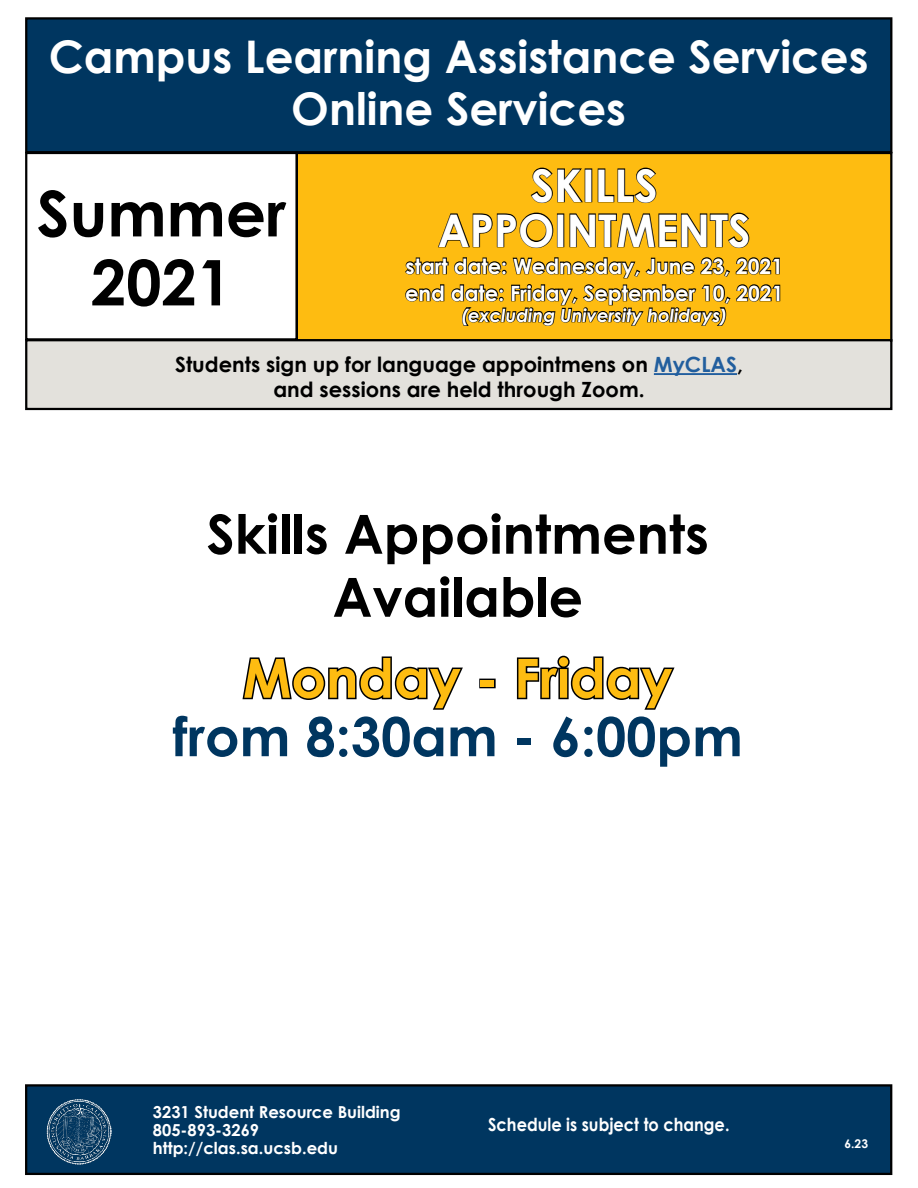
<style>
.page{position:relative;width:918px;height:1188px;background:#fff}
.page>*{position:absolute;margin:0;border:0;box-sizing:border-box;transform-origin:0 0}
.t1{font:700 63px/69px "Century Gothic";color:#000;text-align:center}
.t2{font:700 54px/63px "Century Gothic";color:#000;text-align:center}
.t3{font:700 54px "Century Gothic";color:#003660}
.t4{font:700 54px "Century Gothic";color:#febc11}
.t5{font:700 45px/45px "Century Gothic";color:#fff;text-align:center}
.t6{font:700 21px/25.2px "Century Gothic";color:#000;text-align:center}
.t7{font:700 21px/27px "Century Gothic";color:#fff}
.t8{font:italic 700 18px "Century Gothic";color:#fff}
.t9{font:700 18px "Century Gothic";color:#fff;scale:.9 1}
.t10{font:700 16.5px/18px "Century Gothic";color:#fff}
.t11{font:700 12px "Century Gothic";color:#fff}
.s1{color:#215e9e}
</style>
<div class="page">
<div style="left:296px;top:152px;width:596px;height:190px;background:#febc11;border:2px solid #000"></div>
<svg style="left:242px;top:656px;width:221px;height:54px"></svg>
<div style="left:479px;top:679px;width:17px;height:9px;border:3px solid #000"></div>
<svg style="left:516px;top:655px;width:159px;height:55px"></svg>
<svg style="left:530px;top:167px;width:53px;height:37px"></svg>
<div style="left:585px;top:168px;width:7px;height:34px;border:2px solid #000"></div>
<svg style="left:597px;top:167px;width:60px;height:37px"></svg>
<svg style="left:438px;top:212px;width:116px;height:37px"></svg>
<div style="left:557px;top:213px;width:7px;height:34px;border:2px solid #000"></div>
<svg style="left:569px;top:212px;width:181px;height:37px"></svg>
<svg style="left:405px;top:257px;width:376px;height:69px"></svg>
<div style="left:26px;top:18px;width:865px;height:134px;background:#003660"></div>
<div style="left:25px;top:17px;width:867px;height:136px;border:2px solid #000"></div>
<div style="left:26px;top:340px;width:865px;height:69px;background:#e3e1dc"></div>
<div style="left:25px;top:339px;width:867px;height:71px;border:2px solid #000"></div>
<hr style="left:654px;top:373px;width:83px;height:2px;background:#215e9e">
<div style="left:26px;top:1085px;width:865px;height:89px;background:#003660"></div>
<div style="left:25px;top:1084px;width:867px;height:91px;border:2px solid #000"></div>
<img style="left:46px;top:1099px;width:65px;height:65px">
<div style="left:25px;top:152px;width:273px;height:189px;border:2px solid #000"></div>
<h3 class="t5" style="left:49px;top:28px;width:821px;line-height:52.5px">Campus Learning Assistance Services<br>Online Services</h3>
<h1 class="t1" style="left:37px;top:176px;width:251px">Summer<br>2021</h1>
<h3 class="t5" style="left:438px;top:161px;width:314px">SKILLS<br>APPOINTMENTS</h3>
<p class="t7" style="left:405px;top:251px;width:380px">start date: Wednesday, June 23, 2021 end date: Friday, September 10, 2021</p>
<p class="t8" style="left:461px;top:301px;width:268px">(excluding University holidays)</p>
<p class="t6" style="left:175px;top:351px;width:569px">Students sign up for language appointmens on <span class="s1">MyCLAS</span>, and sessions are held through Zoom.</p>
<h2 class="t2" style="left:207px;top:500px;width:504px">Skills Appointments<br>Available</h2>
<h2 class="t4" style="left:243px;top:637px;width:431px">Monday - Friday</h2>
<h2 class="t3" style="left:173px;top:696px;width:572px">from 8:30am - 6:00pm</h2>
<p class="t10" style="left:153px;top:1103px;width:249px">3231 Student Resource Building<br>805-893-3269 http://clas.sa.ucsb.edu</p>
<p class="t9" style="left:488px;top:1111px;width:270px">Schedule is subject to change.</p>
<p class="t11" style="left:845px;top:1134px;width:25px">6.23</p>
</div>
